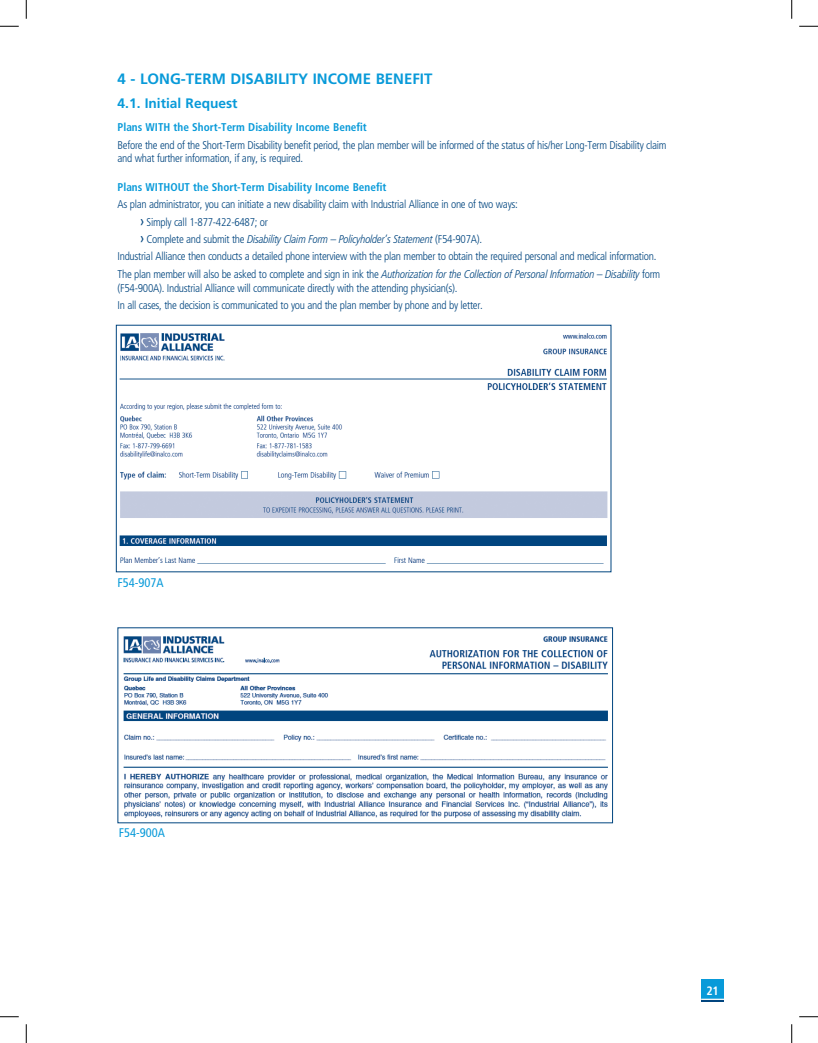
<style>
.page{position:relative;width:818px;height:1043px;background:#fff}
.page>*{position:absolute;margin:0;border:0;box-sizing:border-box;transform-origin:0 0}
.t1{font:700 15px "Frutiger";color:#089ad9}
.t2{font:700 13.75px "Frutiger";color:#089ad9}
.t3{font:condensed 12.5px "Frutiger";color:#089ad9}
.t4{font:700 condensed 12.12px "Frutiger";color:#fff}
.t5{font:300 condensed 11.25px/17.4px "Frutiger";letter-spacing:-.025em;color:#01457f}
.t6{font:italic 300 condensed 11.25px "Frutiger LT Pro";letter-spacing:-.025em;color:#01457f}
.t7{font:700 condensed 11.25px "Frutiger";color:#089ad9}
.s1{font-weight:400;font-size:15px}
.s2{font-family:"Frutiger";font-weight:400;font-style:normal;font-size:15px}
.s3{font-family:"Frutiger";font-style:normal}
</style>
<div class="page">
<div style="left:701px;top:979px;width:23px;height:19px;background:#089ad9"></div>
<hr style="left:701px;top:999px;width:23px;height:3px;background:#01457f">
<svg style="left:701px;top:998px;width:23px;height:1px"></svg>
<img style="left:119px;top:333px;width:489px;height:231px">
<img style="left:123px;top:635px;width:485px;height:183px">
<svg style="left:0;top:25px;width:19px;height:2px"></svg>
<svg style="left:799px;top:25px;width:19px;height:2px"></svg>
<svg style="left:0;top:1016px;width:19px;height:1px"></svg>
<svg style="left:799px;top:1016px;width:19px;height:1px"></svg>
<svg style="left:25px;top:0;width:2px;height:19px"></svg>
<svg style="left:25px;top:1024px;width:2px;height:18px"></svg>
<svg style="left:791px;top:0;width:1px;height:19px"></svg>
<svg style="left:791px;top:1024px;width:1px;height:18px"></svg>
<h1 class="t1" style="left:118px;top:70px;width:316px">4 - LONG-TERM DISABILITY INCOME BENEFIT</h1>
<p class="t2" style="left:118px;top:95px;width:121px">4.1. Initial Request</p>
<p class="t7" style="left:118px;top:121px;width:251px">Plans WITH the Short-Term Disability Income Benefit</p>
<p class="t5" style="left:118px;top:138px;width:550px;line-height:13.8px">Before the end of the Short-Term Disability benefit period, the plan member will be informed of the status of his/her Long-Term Disability claim and what further information, if any, is required.</p>
<p class="t7" style="left:118px;top:180px;width:270px">Plans WITHOUT the Short-Term Disability Income Benefit</p>
<p class="t5" style="left:140px;top:196px;width:379px;text-indent:-22px">As plan administrator, you can initiate a new disability claim with Industrial Alliance in one of two ways: <span class="s1">›</span> Simply call 1-877-422-6487; or</p>
<p class="t6" style="left:140px;top:233px;width:343px"><span class="s2">›</span> <span class="s3">Complete and submit the</span> Disability Claim Form – Policyholder’s Statement <span class="s3">(F54-907A).</span></p>
<p class="t5" style="left:117px;top:248px;width:540px">Industrial Alliance then conducts a detailed phone interview with the plan member to obtain the required personal and medical information.</p>
<p class="t6" style="left:117px;top:267px;width:544px"><span class="s3">The plan member will also be asked to complete and sign in ink the</span> Authorization for the Collection of Personal Information – Disability <span class="s3">form</span></p>
<p class="t5" style="left:117px;top:279px;width:367px">(F54-900A). Industrial Alliance will communicate directly with the attending physician(s).<br>In all cases, the decision is communicated to you and the plan member by phone and by letter.</p>
<p class="t3" style="left:118px;top:575px;width:48px">F54-907A</p>
<p class="t3" style="left:119px;top:825px;width:48px">F54-900A</p>
<p class="t4" style="left:706px;top:983px;width:14px">21</p>
</div>
